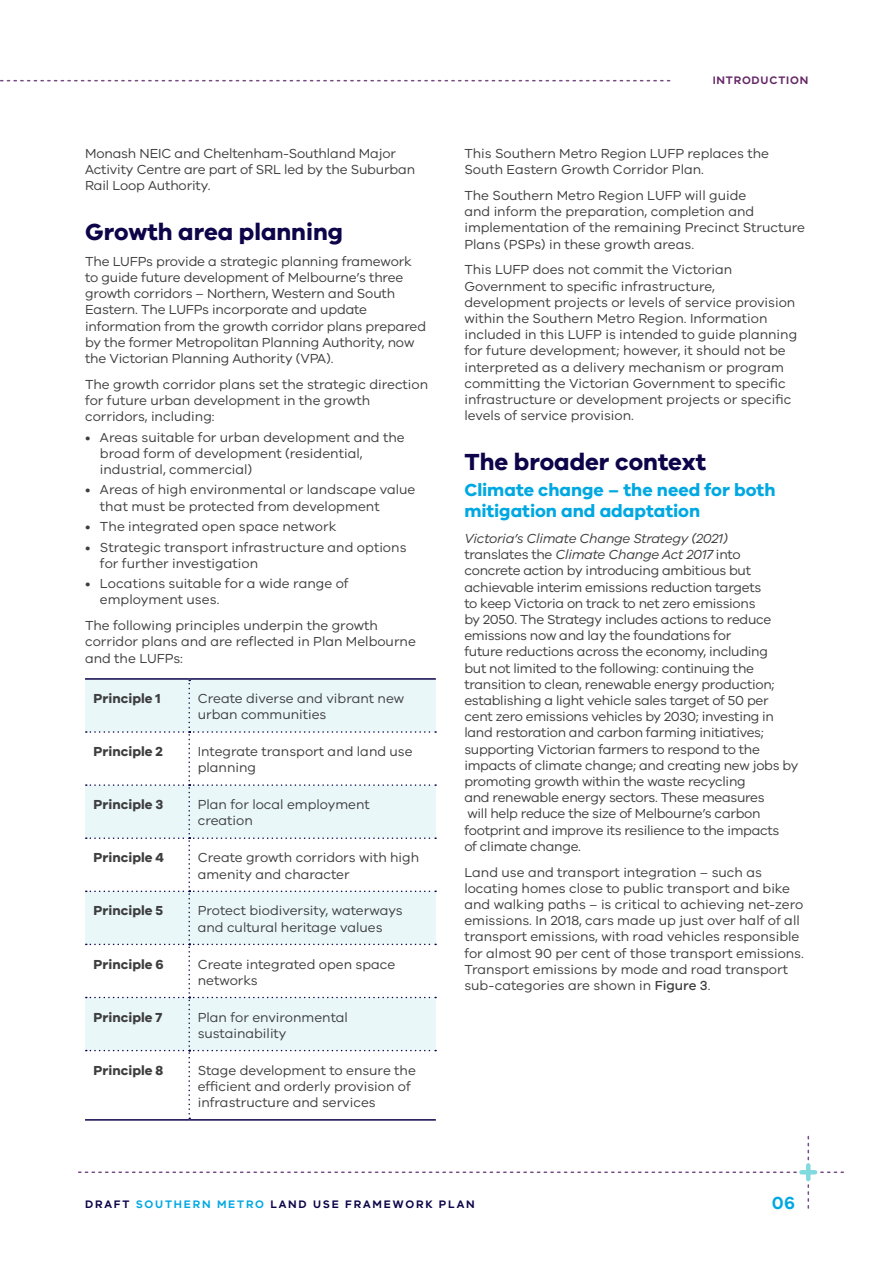
<style>
.page{position:relative;width:893px;height:1263px;background:#fff}
.page>*{position:absolute;margin:0;border:0;box-sizing:border-box;transform-origin:0 0}
.Heading_1{font:700 24px "VIC";color:#0d0449}
.Heading_2{font:700 18px/21.6px "VIC";color:#00a8e2}
.t1{font:600 18px "VIC";color:#00a8e2}
.Body{font:13.5px/16.2px "VIC";color:#3e3e3f}
.Body-2{font:13.5px/16.2px "VIC";letter-spacing:-.02em;color:#3e3e3f}
.Body-3{font:700 13.5px "VIC";color:#3e3e3f}
.t2{font:600 11.25px "VIC";letter-spacing:.16em;color:#0d0449}
.t3{font:600 11.25px "VIC";color:#652766}
.s1{font-style:italic}
.s2{font-weight:500}
.s3{color:#00a8e2}
</style>
<div class="page">
<svg style="left:0;top:80px;width:670px;height:1px"></svg>
<svg style="left:79px;top:1136px;width:764px;height:72px"></svg>
<hr style="left:801px;top:1170px;width:14px;height:4px;background:#81dadf">
<hr style="left:806px;top:1165px;width:4px;height:14px;background:#81dadf">
<hr style="left:85px;top:678px;width:104px;height:2px;background:#0d0449">
<hr style="left:189px;top:678px;width:247px;height:2px;background:#0d0449">
<svg style="left:86px;top:680px;width:350px;height:439px"></svg>
<hr style="left:85px;top:1119px;width:104px;height:1px;background:#0d0449">
<hr style="left:189px;top:1119px;width:247px;height:1px;background:#0d0449">
<p class="Body" style="left:85px;top:145px;width:332px">Monash NEIC and Cheltenham-Southland Major<br>Activity Centre are part of SRL led by the Suburban<br>Rail Loop Authority.</p>
<p class="Heading_1" style="left:85px;top:217px;width:260px">Growth area planning</p>
<p class="Body" style="left:85px;top:253px;width:343px">The LUFPs provide a strategic planning framework to guide future development of Melbourne’s three growth corridors – Northern, Western and South Eastern. The LUFPs incorporate and update information from the growth corridor plans prepared by the former Metropolitan Planning Authority, now the Victorian Planning Authority (VPA).</p>
<p class="Body" style="left:85px;top:376px;width:345px">The growth corridor plans set the strategic direction for future urban development in the growth corridors, including:</p>
<p class="Body" style="left:100px;top:429px;width:306px;text-indent:-15px">• Areas suitable for urban development and the broad form of development (residential, industrial, commercial)</p>
<p class="Body" style="left:100px;top:481px;width:317px;text-indent:-15px">• Areas of high environmental or landscape value that must be protected from development</p>
<p class="Body" style="left:85px;top:518px;width:253px">• The integrated open space network</p>
<p class="Body" style="left:100px;top:538px;width:308px;text-indent:-15px">• Strategic transport infrastructure and options for further investigation</p>
<p class="Body" style="left:100px;top:575px;width:250px;text-indent:-15px">• Locations suitable for a wide range of employment uses.</p>
<p class="Body" style="left:85px;top:617px;width:332px">The following principles underpin the growth corridor plans and are reflected in Plan Melbourne and the LUFPs:</p>
<p class="Body-3" style="left:94px;top:690px;width:69px">Principle 1</p>
<p class="Body" style="left:198px;top:690px;width:208px">Create diverse and vibrant new urban communities</p>
<p class="Body-3" style="left:94px;top:743px;width:71px">Principle 2</p>
<p class="Body" style="left:198px;top:743px;width:216px">Integrate transport and land use planning</p>
<p class="Body-3" style="left:94px;top:796px;width:71px">Principle 3</p>
<p class="Body" style="left:198px;top:796px;width:174px">Plan for local employment creation</p>
<p class="Body-3" style="left:94px;top:849px;width:72px">Principle 4</p>
<p class="Body" style="left:198px;top:849px;width:223px">Create growth corridors with high amenity and character</p>
<p class="Body-3" style="left:94px;top:902px;width:71px">Principle 5</p>
<p class="Body" style="left:198px;top:902px;width:206px">Protect biodiversity, waterways and cultural heritage values</p>
<p class="Body-3" style="left:94px;top:956px;width:72px">Principle 6</p>
<p class="Body" style="left:198px;top:955px;width:199px">Create integrated open space networks</p>
<p class="Body-3" style="left:94px;top:1009px;width:71px">Principle 7</p>
<p class="Body" style="left:198px;top:1008px;width:152px">Plan for environmental sustainability</p>
<p class="Body-3" style="left:94px;top:1062px;width:71px">Principle 8</p>
<p class="Body" style="left:198px;top:1062px;width:220px">Stage development to ensure the efficient and orderly provision of infrastructure and services</p>
<p class="t3" style="left:713px;top:73px;width:14px">INTRO</p>
<p class="t3" style="left:752px;top:73px;width:27px">DUCTION</p>
<p class="Body" style="left:464px;top:145px;width:306px">This Southern Metro Region LUFP replaces the<br>South Eastern Growth Corridor Plan.</p>
<p class="Body" style="left:464px;top:187px;width:342px">The Southern Metro Region LUFP will guide<br>and inform the preparation, completion and implementation of the remaining Precinct Structure Plans (PSPs) in these growth areas.</p>
<p class="Body" style="left:464px;top:261px;width:334px">This LUFP does not commit the Victorian Government to specific infrastructure, development projects or levels of service provision within the Southern Metro Region. Information included in this LUFP is intended to guide planning for future development; however, it should not be interpreted as a delivery mechanism or program committing the Victorian Government to specific infrastructure or development projects or specific levels of service provision.</p>
<p class="Heading_1" style="left:464px;top:447px;width:243px">The broader context</p>
<p class="Heading_2" style="left:464px;top:478px;width:313px">Climate change – the need for both mitigation and adaptation</p>
<p class="Body-2" style="left:464px;top:530px;width:335px"><span class="s1">Victoria’s Climate Change Strategy (2021)<br></span>translates the <span class="s1">Climate Change Act 2017</span> into concrete action by introducing ambitious but achievable interim emissions reduction targets<br>to keep Victoria on track to net zero emissions<br>by 2050. The Strategy includes actions to reduce emissions now and lay the foundations for<br>future reductions across the economy, including<br>but not limited to the following: continuing the transition to clean, renewable energy production; establishing a light vehicle sales target of 50 per cent zero emissions vehicles by 2030; investing in land restoration and carbon farming initiatives; supporting Victorian farmers to respond to the impacts of climate change; and creating new jobs by promoting growth within the waste recycling<br>and renewable energy sectors. These measures<br>will help reduce the size of Melbourne’s carbon footprint and improve its resilience to the impacts<br>of climate change.</p>
<p class="Body" style="left:464px;top:863px;width:341px">Land use and transport integration – such as locating homes close to public transport and bike and walking paths – is critical to achieving net-zero emissions. In 2018, cars made up just over half of all transport emissions, with road vehicles responsible for almost 90 per cent of those transport emissions.<br>Transport emissions by mode and road transport sub-categories are shown in <span class="s2">Figure 3</span>.</p>
<p class="t2" style="left:85px;top:1197px;width:391px">DRAFT <span class="s3">SOUTHERN METRO</span> LAND USE FRAMEWORK PLAN</p>
<h2 class="t1" style="left:772px;top:1191px;width:25px">06</h2>
</div>
